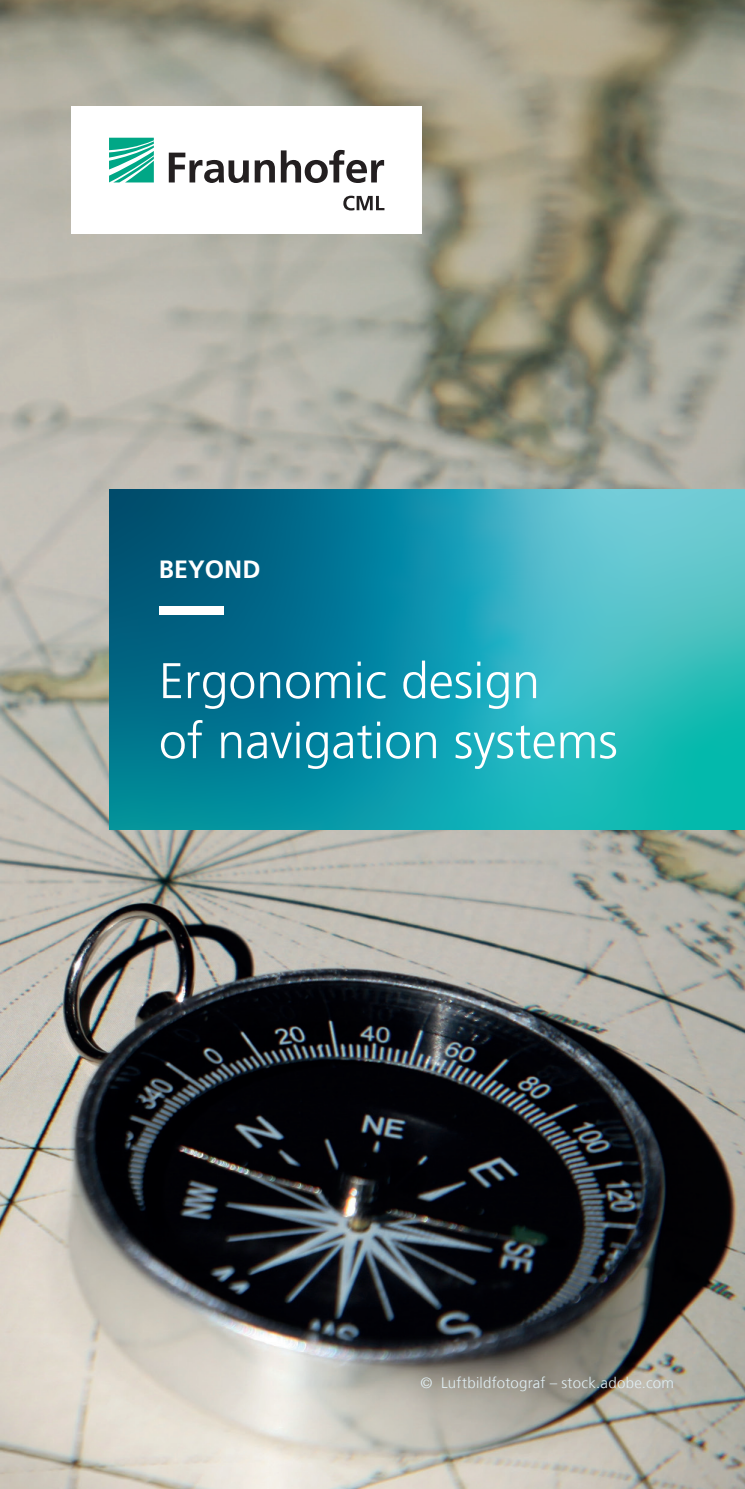
<style>
.page{position:relative;width:745px;height:1489px;background:#fff}
.page>*{position:absolute;margin:0;border:0;box-sizing:border-box;transform-origin:0 0}
.t1{font:300 50px "Frutiger LT Com";color:#fff}
.t2{font:700 25px "Frutiger LT Com";color:#fff}
.Sub_Ueberschrift_12_15_6_grau_bold{font:300 15px "Frutiger LT Com";letter-spacing:.02em;color:#e0eef3}
</style>
<div class="page">
<img style="left:0;top:0;width:744px;height:1488px">
<svg style="left:109px;top:489px;width:635px;height:340px"></svg>
<div style="left:159px;top:606px;width:65px;height:8px;background:#fff"></div>
<div style="left:71px;top:106px;width:350px;height:128px;background:#fff"></div>
<svg style="left:109px;top:138px;width:45px;height:44px"></svg>
<svg style="left:169px;top:150px;width:215px;height:33px"></svg>
<svg style="left:343px;top:196px;width:41px;height:14px"></svg>
<p class="t2" style="left:159px;top:555px;width:103px">BEYOND</p>
<p class="t1" style="left:159px;top:651px;width:382px">Ergonomic design</p>
<p class="t1" style="left:159px;top:711px;width:460px">of navigation systems</p>
<p class="Sub_Ueberschrift_12_15_6_grau_bold" style="left:420px;top:1374px;width:255px">© Luftbildfotograf – stock.adobe.com</p>
</div>
